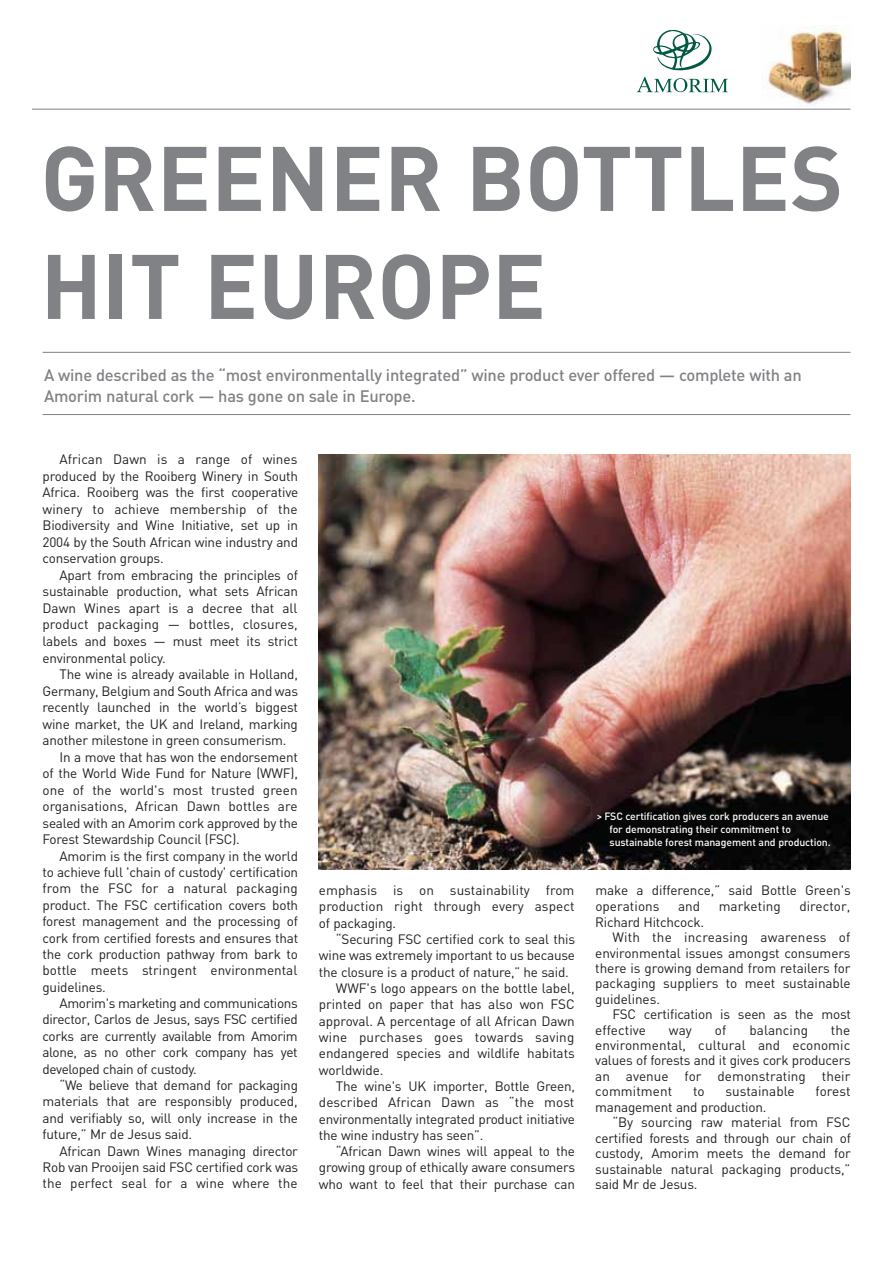
<style>
.page{position:relative;width:893px;height:1263px;background:#fff}
.page>*{position:absolute;margin:0;border:0;box-sizing:border-box;transform-origin:0 0}
.t1{font:700 90px/108px "DIN Pro";color:#808285}
.t2{font:500 16.5px/20.2px "DIN Pro";letter-spacing:-.015em;color:#808285}
.t3{font:13.5px/16.5px "DIN Pro";letter-spacing:-.015em;color:#231f20;text-align:justify}
.t4{font:13.5px "DIN Pro";letter-spacing:.005em;color:#231f20}
.t5{font:13.5px "DIN Pro";letter-spacing:.015em;color:#231f20}
.t6{font:500 10.5px/12.6px "DIN Pro";letter-spacing:-.01em;color:#fff}
</style>
<div class="page">
<hr style="left:32px;top:109px;width:818px;height:1px;background:#808285">
<svg style="left:653px;top:30px;width:59px;height:41px"></svg>
<svg style="left:637px;top:77px;width:91px;height:15px"></svg>
<img style="left:762px;top:26px;width:88px;height:78px">
<hr style="left:43px;top:352px;width:807px;height:1px;background:#808285">
<hr style="left:43px;top:414px;width:807px;height:1px;background:#808285">
<img style="left:319px;top:455px;width:531px;height:414px">
<h1 class="t1" style="left:40px;top:121px;width:804px">GREENER BOTTLES<br>HIT EUROPE</h1>
<p class="t2" style="left:44px;top:365px;width:759px">A wine described as the “most environmentally integrated” wine product ever offered — complete with an<br>Amorim natural cork — has gone on sale in Europe.</p>
<p class="t3" style="left:43px;top:450px;width:257px;text-indent:17px">African Dawn is a range of wines produced by the Rooiberg Winery in South Africa. Rooiberg was the first cooperative winery to achieve membership of the Biodiversity and Wine Initiative, set up in 2004 by the South African wine industry and conservation groups.</p>
<p class="t3" style="left:43px;top:566px;width:257px;text-indent:17px">Apart from embracing the principles of sustainable production, what sets African Dawn Wines apart is a decree that all product packaging — bottles, closures, labels and boxes — must meet its strict environmental policy.</p>
<p class="t3" style="left:60px;top:665px;width:240px">The wine is already available in Holland,</p>
<p class="t3" style="left:43px;top:682px;width:257px">Germany, Belgium and South Africa and was</p>
<p class="t3" style="left:43px;top:698px;width:257px">recently launched in the world’s biggest</p>
<p class="t3" style="left:43px;top:715px;width:257px">wine market, the UK and Ireland, marking</p>
<p class="t3" style="left:43px;top:731px;width:245px">another milestone in green consumerism.</p>
<p class="t3" style="left:60px;top:748px;width:240px">In a move that has won the endorsement</p>
<p class="t3" style="left:43px;top:764px;width:257px">of the World Wide Fund for Nature (WWF),</p>
<p class="t4" style="left:43px;top:781px;width:257px">one of the world's most trusted green</p>
<p class="t3" style="left:43px;top:798px;width:256px">organisations, African Dawn bottles are</p>
<p class="t3" style="left:43px;top:814px;width:257px">sealed with an Amorim cork approved by the</p>
<p class="t3" style="left:43px;top:831px;width:199px">Forest Stewardship Council (FSC).</p>
<p class="t3" style="left:60px;top:847px;width:240px">Amorim is the first company in the world</p>
<p class="t3" style="left:43px;top:863px;width:257px">to achieve full 'chain of custody' certification</p>
<p class="t4" style="left:43px;top:879px;width:257px">from the FSC for a natural packaging</p>
<p class="t3" style="left:43px;top:896px;width:257px">product. The FSC certification covers both</p>
<p class="t3" style="left:43px;top:912px;width:257px">forest management and the processing of</p>
<p class="t3" style="left:43px;top:929px;width:257px">cork from certified forests and ensures that</p>
<p class="t3" style="left:43px;top:945px;width:257px">the cork production pathway from bark to</p>
<p class="t4" style="left:43px;top:961px;width:256px">bottle meets stringent environmental</p>
<p class="t3" style="left:43px;top:978px;width:65px">guidelines.</p>
<p class="t3" style="left:60px;top:994px;width:240px">Amorim's marketing and communications</p>
<p class="t3" style="left:43px;top:1011px;width:257px">director, Carlos de Jesus, says FSC certified</p>
<p class="t3" style="left:43px;top:1027px;width:257px">corks are currently available from Amorim</p>
<p class="t3" style="left:43px;top:1043px;width:257px">alone, as no other cork company has yet</p>
<p class="t3" style="left:43px;top:1060px;width:156px">developed chain of custody.</p>
<p class="t3" style="left:60px;top:1076px;width:240px">“We believe that demand for packaging</p>
<p class="t3" style="left:43px;top:1093px;width:257px">materials that are responsibly produced,</p>
<p class="t3" style="left:43px;top:1109px;width:257px">and verifiably so, will only increase in the</p>
<p class="t3" style="left:43px;top:1125px;width:151px">future,” Mr de Jesus said.</p>
<p class="t3" style="left:60px;top:1142px;width:240px">African Dawn Wines managing director</p>
<p class="t3" style="left:43px;top:1158px;width:257px">Rob van Prooijen said FSC certified cork was</p>
<p class="t4" style="left:43px;top:1174px;width:256px">the perfect seal for a wine where the</p>
<p class="t3" style="left:319px;top:881px;width:257px">emphasis is on sustainability from production right through every aspect of packaging.</p>
<p class="t3" style="left:336px;top:930px;width:241px">“Securing FSC certified cork to seal this</p>
<p class="t3" style="left:319px;top:946px;width:258px">wine was extremely important to us because</p>
<p class="t3" style="left:319px;top:963px;width:251px">the closure is a product of nature,” he said.</p>
<p class="t3" style="left:336px;top:979px;width:240px">WWF's logo appears on the bottle label,</p>
<p class="t3" style="left:319px;top:995px;width:257px">printed on paper that has also won FSC</p>
<p class="t3" style="left:319px;top:1012px;width:257px">approval. A percentage of all African Dawn</p>
<p class="t5" style="left:319px;top:1028px;width:257px">wine purchases goes towards saving</p>
<p class="t3" style="left:319px;top:1044px;width:257px">endangered species and wildlife habitats</p>
<p class="t3" style="left:319px;top:1061px;width:66px">worldwide.</p>
<p class="t3" style="left:336px;top:1077px;width:241px">The wine's UK importer, Bottle Green,</p>
<p class="t4" style="left:319px;top:1093px;width:257px">described African Dawn as “the most</p>
<p class="t3" style="left:319px;top:1110px;width:258px">environmentally integrated product initiative</p>
<p class="t3" style="left:319px;top:1126px;width:166px">the wine industry has seen”.</p>
<p class="t3" style="left:336px;top:1142px;width:241px">“African Dawn wines will appeal to the</p>
<p class="t3" style="left:319px;top:1159px;width:258px">growing group of ethically aware consumers</p>
<p class="t3" style="left:319px;top:1175px;width:258px">who want to feel that their purchase can</p>
<p class="t6" style="left:610px;top:810px;width:223px;text-indent:-13px">&gt; FSC certification gives cork producers an avenue for demonstrating their commitment to sustainable forest management and production.</p>
<p class="t3" style="left:595px;top:881px;width:257px">make a difference,” said Bottle Green's operations</p>
<p class="t3" style="left:678px;top:897px;width:24px">and</p>
<p class="t4" style="left:719px;top:897px;width:64px">marketing</p>
<p class="t4" style="left:799px;top:897px;width:53px">director,</p>
<p class="t3" style="left:595px;top:913px;width:110px">Richard Hitchcock.</p>
<p class="t5" style="left:612px;top:928px;width:239px">With the increasing awareness of</p>
<p class="t3" style="left:595px;top:944px;width:257px">environmental issues amongst consumers</p>
<p class="t3" style="left:595px;top:959px;width:257px">there is growing demand from retailers for</p>
<p class="t3" style="left:595px;top:975px;width:257px">packaging suppliers to meet sustainable</p>
<p class="t3" style="left:595px;top:990px;width:66px">guidelines.</p>
<p class="t3" style="left:612px;top:1005px;width:240px">FSC certification is seen as the most</p>
<p class="t4" style="left:595px;top:1020px;width:52px">effective</p>
<p class="t3" style="left:669px;top:1021px;width:25px">way</p>
<p class="t3" style="left:715px;top:1021px;width:13px">of</p>
<p class="t4" style="left:749px;top:1020px;width:60px">balancing</p>
<p class="t3" style="left:595px;top:1021px;width:257px;line-height:15.5px;text-indent:236px">the environmental, cultural and economic values of forests and it gives cork producers an avenue for demonstrating their commitment</p>
<p class="t3" style="left:693px;top:1083px;width:13px">to</p>
<p class="t4" style="left:725px;top:1082px;width:71px">sustainable</p>
<p class="t3" style="left:816px;top:1083px;width:36px">forest</p>
<p class="t3" style="left:595px;top:1098px;width:173px">management and production.</p>
<p class="t3" style="left:612px;top:1113px;width:240px">“By sourcing raw material from FSC</p>
<p class="t3" style="left:595px;top:1129px;width:257px">certified forests and through our chain of</p>
<p class="t3" style="left:595px;top:1144px;width:257px">custody, Amorim meets the demand for</p>
<p class="t3" style="left:595px;top:1160px;width:257px">sustainable natural packaging products,”</p>
<p class="t3" style="left:595px;top:1175px;width:104px">said Mr de Jesus.</p>
</div>
